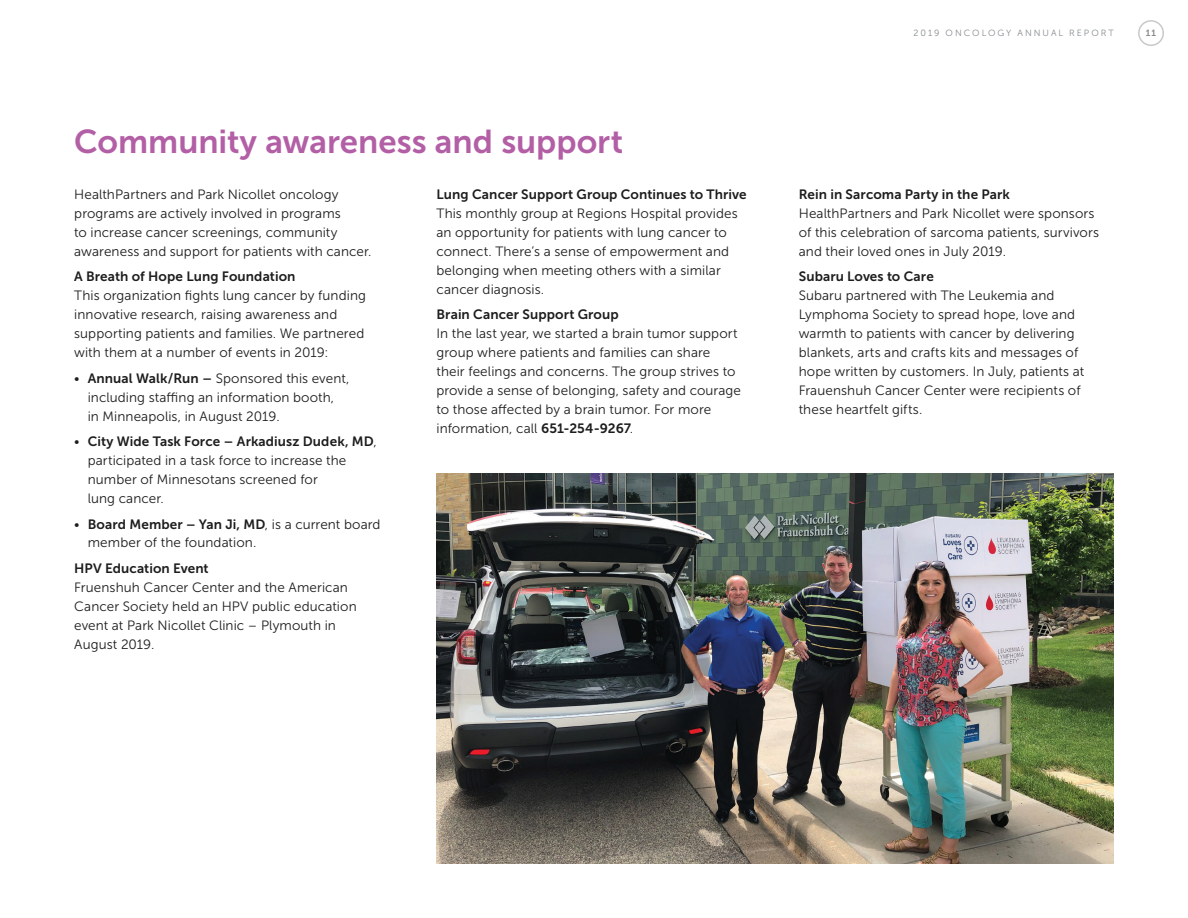
<style>
.page{position:relative;width:1188px;height:918px;background:#fff}
.page>*{position:absolute;margin:0;border:0;box-sizing:border-box;transform-origin:0 0}
.t1{font:33px "Museo Sans 700";color:#b35fa6}
.t2{font:13.5px/18.9px "Museo Sans 300";letter-spacing:.005em;color:#1e1d1e}
.t3{font:13.5px "Museo Sans 700";letter-spacing:.01em;color:#1e1d1e}
.t4{font:9px "Museo Sans 300";letter-spacing:.225em;color:#868a8e}
.t5{font:9px "Museo Sans 700";color:#868a8e}
.s1{font-family:"Museo Sans 700"}
.s2{font-family:"Museo Sans 300"}
</style>
<div class="page">
<div style="left:1138px;top:20px;width:26px;height:26px;border:2px solid #c8c9c9;border-radius:50%"></div>
<img style="left:436px;top:473px;width:677px;height:391px">
<h1 class="t1" style="left:74px;top:124px;width:550px">Community awareness and support</h1>
<p class="t2" style="left:74px;top:185px;width:299px">HealthPartners and Park Nicollet oncology programs are actively involved in programs<br>to increase cancer screenings, community awareness and support for patients with cancer.</p>
<p class="t3" style="left:74px;top:269px;width:223px">A Breath of Hope Lung Foundation</p>
<p class="t2" style="left:74px;top:286px;width:293px">This organization fights lung cancer by funding innovative research, raising awareness and supporting patients and families. We partnered with them at a number of events in 2019:</p>
<p class="t2" style="left:88px;top:369px;width:263px;text-indent:-14px">• <span class="s1">Annual Walk/Run –</span> Sponsored this event, including staffing an information booth,<br>in Minneapolis, in August 2019.</p>
<p class="t3" style="left:74px;top:434px;width:304px"><span class="s2">•</span> City Wide Task Force – Arkadiusz Dudek, MD<span class="s2">,</span></p>
<p class="t2" style="left:88px;top:451px;width:260px">participated in a task force to increase the number of Minnesotans screened for lung cancer.</p>
<p class="t3" style="left:74px;top:516px;width:308px"><span class="s2">•</span> Board Member – Yan Ji, MD<span class="s2">, is a current board</span></p>
<p class="t2" style="left:88px;top:533px;width:170px">member of the foundation.</p>
<p class="t3" style="left:74px;top:561px;width:136px">HPV Education Event</p>
<p class="t2" style="left:74px;top:578px;width:284px">Fruenshuh Cancer Center and the American Cancer Society held an HPV public education event at Park Nicollet Clinic – Plymouth in August 2019.</p>
<p class="t3" style="left:436px;top:187px;width:312px">Lung Cancer Support Group Continues to Thrive</p>
<p class="t2" style="left:436px;top:204px;width:303px">This monthly group at Regions Hospital provides an opportunity for patients with lung cancer to connect. There’s a sense of empowerment and belonging when meeting others with a similar cancer diagnosis.</p>
<p class="t3" style="left:436px;top:307px;width:184px">Brain Cancer Support Group</p>
<p class="t2" style="left:436px;top:324px;width:306px">In the last year, we started a brain tumor support group where patients and families can share their feelings and concerns. The group strives to provide a sense of belonging, safety and courage to those affected by a brain tumor. For more information, call <span class="s1">651-254-9267</span>.</p>
<p class="t4" style="left:914px;top:28px;width:202px">2019 ONCOLOGY ANNUAL REPORT</p>
<p class="t5" style="left:1146px;top:28px;width:12px">11</p>
<p class="t3" style="left:799px;top:187px;width:213px">Rein in Sarcoma Party in the Park</p>
<p class="t2" style="left:799px;top:204px;width:302px">HealthPartners and Park Nicollet were sponsors of this celebration of sarcoma patients, survivors and their loved ones in July 2019.</p>
<p class="t3" style="left:799px;top:269px;width:137px">Subaru Loves to Care</p>
<p class="t2" style="left:799px;top:286px;width:287px">Subaru partnered with The Leukemia and Lymphoma Society to spread hope, love and warmth to patients with cancer by delivering blankets, arts and crafts kits and messages of hope written by customers. In July, patients at Frauenshuh Cancer Center were recipients of these heartfelt gifts.</p>
</div>
